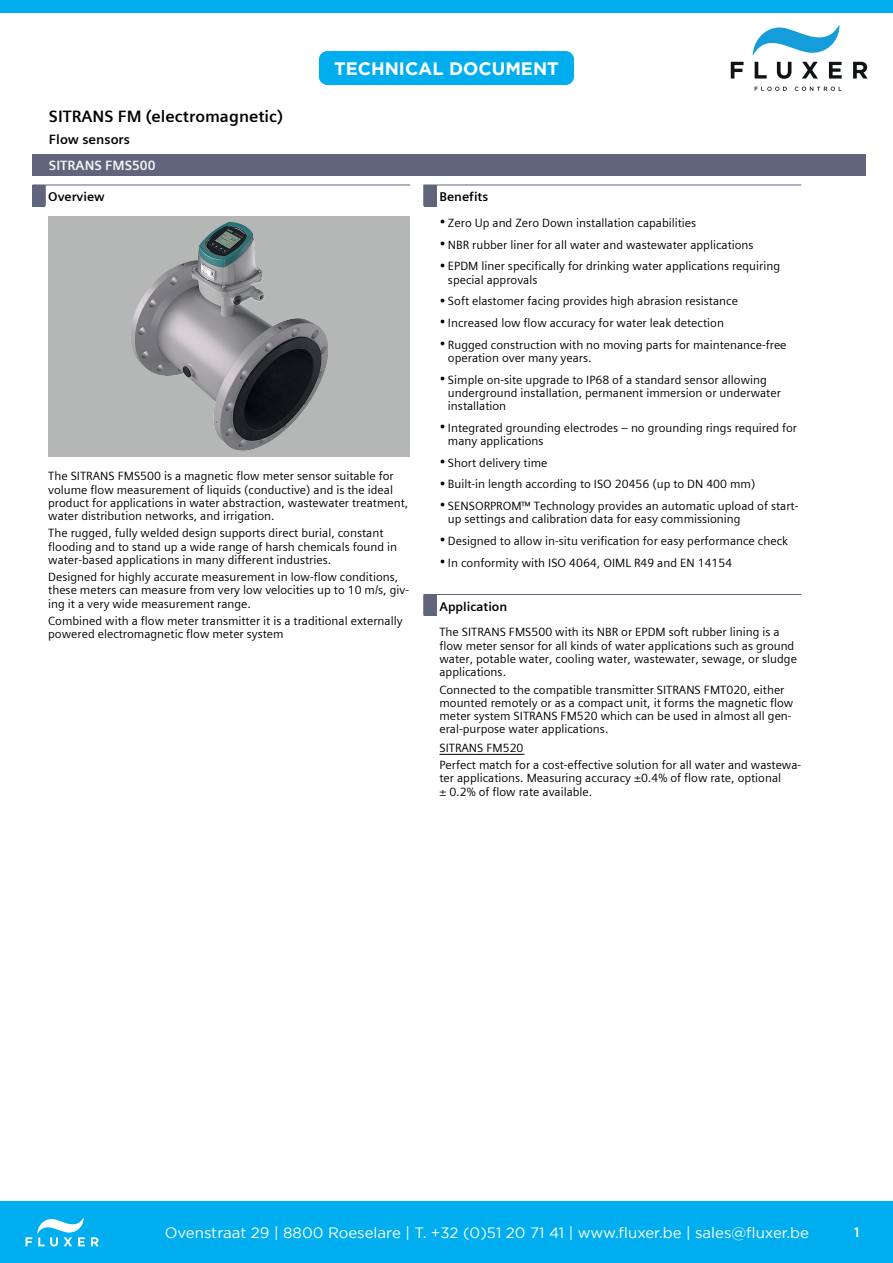
<style>
.page{position:relative;width:893px;height:1263px;background:#fff}
.page>*{position:absolute;margin:0;border:0;box-sizing:border-box;transform-origin:0 0}
.t1{font:700 18px "Gotham";color:#fff}
.t2{font:700 16.5px "Siemens Sans Global";color:#000001}
.t3{font:700 16.5px "Siemens Sans Global";color:#000}
.t4{font:15px "Gotham";color:#fff}
.t5{font:700 13.5px "Siemens Sans Global";color:#f7f8f7}
.t6{font:700 13.5px "Siemens Sans Global";color:#000001}
.t7{font:500 13.5px "Gotham";color:#fff}
.t8{font:700 12.75px "Siemens Sans Global";color:#000001}
.t9{font:12px/13.2px "Siemens Sans Global";color:#000001}
.s1{font-size:12.75px}
</style>
<div class="page">
<div style="left:0;top:1201px;width:893px;height:62px;background:#00aeef"></div>
<div style="left:319px;top:51px;width:255px;height:34px;background:#00aeef;border-radius:9px"></div>
<svg style="left:755px;top:87px;width:32px;height:4px"></svg>
<svg style="left:795px;top:87px;width:47px;height:4px"></svg>
<svg style="left:731px;top:62px;width:12px;height:17px"></svg>
<svg style="left:755px;top:62px;width:12px;height:17px"></svg>
<svg style="left:777px;top:62px;width:14px;height:17px"></svg>
<svg style="left:802px;top:62px;width:16px;height:17px"></svg>
<svg style="left:853px;top:62px;width:14px;height:17px"></svg>
<svg style="left:829px;top:62px;width:13px;height:17px"></svg>
<svg style="left:753px;top:26px;width:86px;height:29px"></svg>
<div style="left:0;top:0;width:893px;height:13px;background:#00aeef"></div>
<svg style="left:91px;top:1237px;width:8px;height:9px"></svg>
<svg style="left:26px;top:1218px;width:59px;height:28px"></svg>
<div style="left:33px;top:155px;width:833px;height:21px;background:#61657b"></div>
<svg style="left:48px;top:217px;width:362px;height:240px;background:#a1a3a4"></svg>
<img style="left:200px;top:222px;width:30px;height:22px">
<svg style="left:32px;top:184px;width:14px;height:22px"></svg>
<hr style="left:45px;top:184px;width:365px;height:1px;background:#61657b">
<svg style="left:423px;top:184px;width:14px;height:22px"></svg>
<hr style="left:436px;top:184px;width:365px;height:1px;background:#61657b">
<hr style="left:439px;top:754px;width:85px;height:1px;background:#000001">
<svg style="left:423px;top:594px;width:14px;height:21px"></svg>
<hr style="left:436px;top:594px;width:365px;height:1px;background:#61657b">
<h2 class="t2" style="left:49px;top:102px;width:236px">SITRANS FM (electromagnetic)</h2>
<h2 class="t3" style="left:49px;top:110px;width:236px">SITRANS FM (electromagnetic)</h2>
<p class="t6" style="left:49px;top:132px;width:83px">Flow sensors</p>
<h1 class="t1" style="left:334px;top:58px;width:226px">TECHNICAL DOCUMENT</h1>
<p class="t5" style="left:49px;top:157px;width:108px">SITRANS FMS500</p>
<p class="t8" style="left:48px;top:190px;width:58px">Overview</p>
<p class="t9" style="left:48px;top:470px;width:362px">The SITRANS FMS500 is a magnetic flow meter sensor suitable for volume flow measurement of liquids (conductive) and is the ideal product for applications in water abstraction, wastewater treatment, water distribution networks, and irrigation.</p>
<p class="t9" style="left:48px;top:527px;width:350px">The rugged, fully welded design supports direct burial, constant flooding and to stand up a wide range of harsh chemicals found in water-based applications in many different industries.</p>
<p class="t9" style="left:48px;top:570px;width:362px">Designed for highly accurate measurement in low-flow conditions, these meters can measure from very low velocities up to 10 m/s, giv&shy;ing it a very wide measurement range.</p>
<p class="t9" style="left:48px;top:614px;width:356px">Combined with a flow meter transmitter it is a traditional externally powered electromagnetic flow meter system</p>
<p class="t8" style="left:439px;top:190px;width:50px">Benefits</p>
<p class="t9" style="left:439px;top:216px;width:258px"><span class="s1">•</span> Zero Up and Zero Down installation capabilities</p>
<p class="t9" style="left:439px;top:238px;width:316px"><span class="s1">•</span> NBR rubber liner for all water and wastewater applications</p>
<p class="t9" style="left:448px;top:260px;width:334px;text-indent:-9px"><span class="s1">•</span> EPDM liner specifically for drinking water applications requiring special approvals</p>
<p class="t9" style="left:439px;top:295px;width:300px"><span class="s1">•</span> Soft elastomer facing provides high abrasion resistance</p>
<p class="t9" style="left:439px;top:316px;width:286px"><span class="s1">•</span> Increased low flow accuracy for water leak detection</p>
<p class="t9" style="left:448px;top:338px;width:340px;text-indent:-9px"><span class="s1">•</span> Rugged construction with no moving parts for maintenance-free operation over many years.</p>
<p class="t9" style="left:448px;top:373px;width:334px;text-indent:-9px"><span class="s1">•</span> Simple on-site upgrade to IP68 of a standard sensor allowing underground installation, permanent immersion or underwater installation</p>
<p class="t9" style="left:448px;top:421px;width:351px;text-indent:-9px"><span class="s1">•</span> Integrated grounding electrodes – no grounding rings required for many applications</p>
<p class="t9" style="left:439px;top:456px;width:109px"><span class="s1">•</span> Short delivery time</p>
<p class="t9" style="left:439px;top:478px;width:317px"><span class="s1">•</span> Built-in length according to ISO 20456 (up to DN 400 mm)</p>
<p class="t9" style="left:448px;top:499px;width:352px;text-indent:-9px"><span class="s1">•</span> SENSORPROM™ Technology provides an automatic upload of start&shy;up settings and calibration data for easy commissioning</p>
<p class="t9" style="left:439px;top:534px;width:350px"><span class="s1">•</span> Designed to allow in-situ verification for easy performance check</p>
<p class="t9" style="left:439px;top:556px;width:294px"><span class="s1">•</span> In conformity with ISO 4064, OIML R49 and EN 14154</p>
<p class="t8" style="left:439px;top:599px;width:69px">Application</p>
<p class="t9" style="left:439px;top:626px;width:359px">The SITRANS FMS500 with its NBR or EPDM soft rubber lining is a flow meter sensor for all kinds of water applications such as ground water, potable water, cooling water, wastewater, sewage, or sludge applications.</p>
<p class="t9" style="left:439px;top:683px;width:355px">Connected to the compatible transmitter SITRANS FMT020, either mounted remotely or as a compact unit, it forms the magnetic flow meter system SITRANS FM520 which can be used in almost all gen&shy;eral-purpose water applications.</p>
<p class="t9" style="left:439px;top:739px;width:363px;line-height:17.4px">SITRANS FM520<br>Perfect match for a cost-effective solution for all water and wastewa-</p>
<p class="t9" style="left:439px;top:772px;width:343px">ter applications. Measuring accuracy ±0.4% of flow rate, optional ± 0.2% of flow rate available.</p>
<p class="t4" style="left:165px;top:1224px;width:646px">Ovenstraat 29 | 8800 Roeselare | T. +32 (0)51 20 71 41 | www.fluxer.be | sales@fluxer.be</p>
<p class="t7" style="left:854px;top:1225px;width:7px">1</p>
</div>
